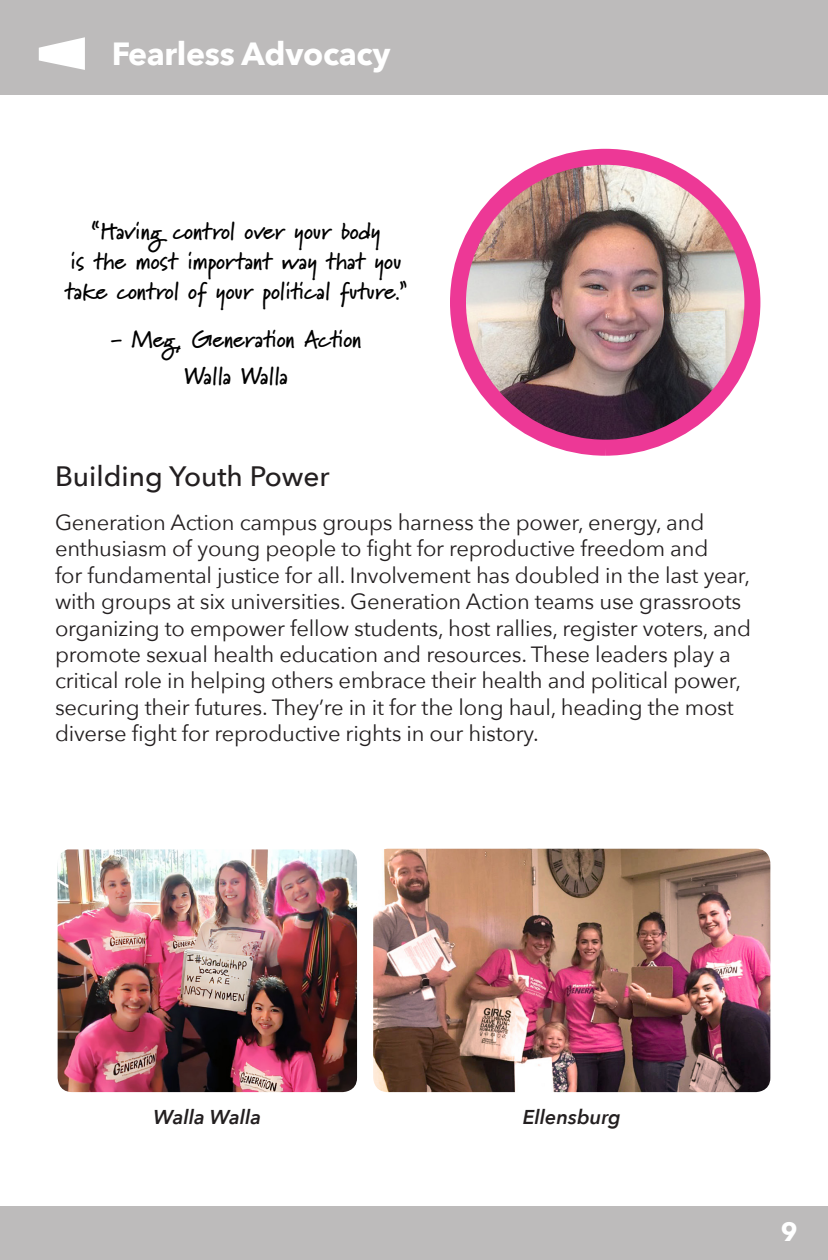
<style>
.page{position:relative;width:828px;height:1260px;background:#fff}
.page>*{position:absolute;margin:0;border:0;box-sizing:border-box;transform-origin:0 0}
.t1{font:700 32px "Avenir Next";letter-spacing:-.01em;color:#fff}
.t2{font:500 28px "Avenir Next";color:#231f20}
.t3{font:700 26px "Avenir Next";color:#fff}
.t4{font:700 24px/30px "Marydale";color:#000;text-align:center}
.t5{font:22px/26.4px "Avenir Next";letter-spacing:-.01em;color:#231f20}
.t6{font:italic 600 20px "Avenir Next";color:#231f20}
</style>
<div class="page">
<div style="left:0;top:0;width:828px;height:94px;background:#bdbbbb"></div>
<div style="left:0;top:1206px;width:828px;height:54px;background:#bdbbbb"></div>
<img style="left:373px;top:849px;width:397px;height:243px">
<img style="left:58px;top:849px;width:299px;height:243px">
<svg style="left:39px;top:37px;width:46px;height:33px"></svg>
<img style="left:458px;top:157px;width:294px;height:291px">
<div style="left:450px;top:149px;width:310px;height:307px;border:16px solid #ed3896;border-radius:50%"></div>
<p class="t1" style="left:112px;top:26px;width:280px">Fearless Advocacy</p>
<p class="t4" style="left:65px;top:215px;width:344px">“Having control over your body<br>is the most important way that you take control of your political future.”</p>
<p class="t4" style="left:110px;top:323px;width:253px">- Meg, Generation Action</p>
<p class="t4" style="left:184px;top:361px;width:105px">Walla Walla</p>
<p class="t2" style="left:55px;top:452px;width:276px">Building Youth Power</p>
<p class="t5" style="left:55px;top:508px;width:698px">Generation Action campus groups harness the power, energy, and enthusiasm of young people to fight for reproductive freedom and<br>for fundamental justice for all. Involvement has doubled in the last year, with groups at six universities. Generation Action teams use grassroots organizing to empower fellow students, host rallies, register voters, and promote sexual health education and resources. These leaders play a critical role in helping others embrace their health and political power, securing their futures. They’re in it for the long haul, heading the most diverse fight for reproductive rights in our history.</p>
<p class="t6" style="left:153px;top:1100px;width:109px">Walla Walla</p>
<p class="t6" style="left:523px;top:1100px;width:99px">Ellensburg</p>
<p class="t3" style="left:781px;top:1209px;width:18px">9</p>
</div>
